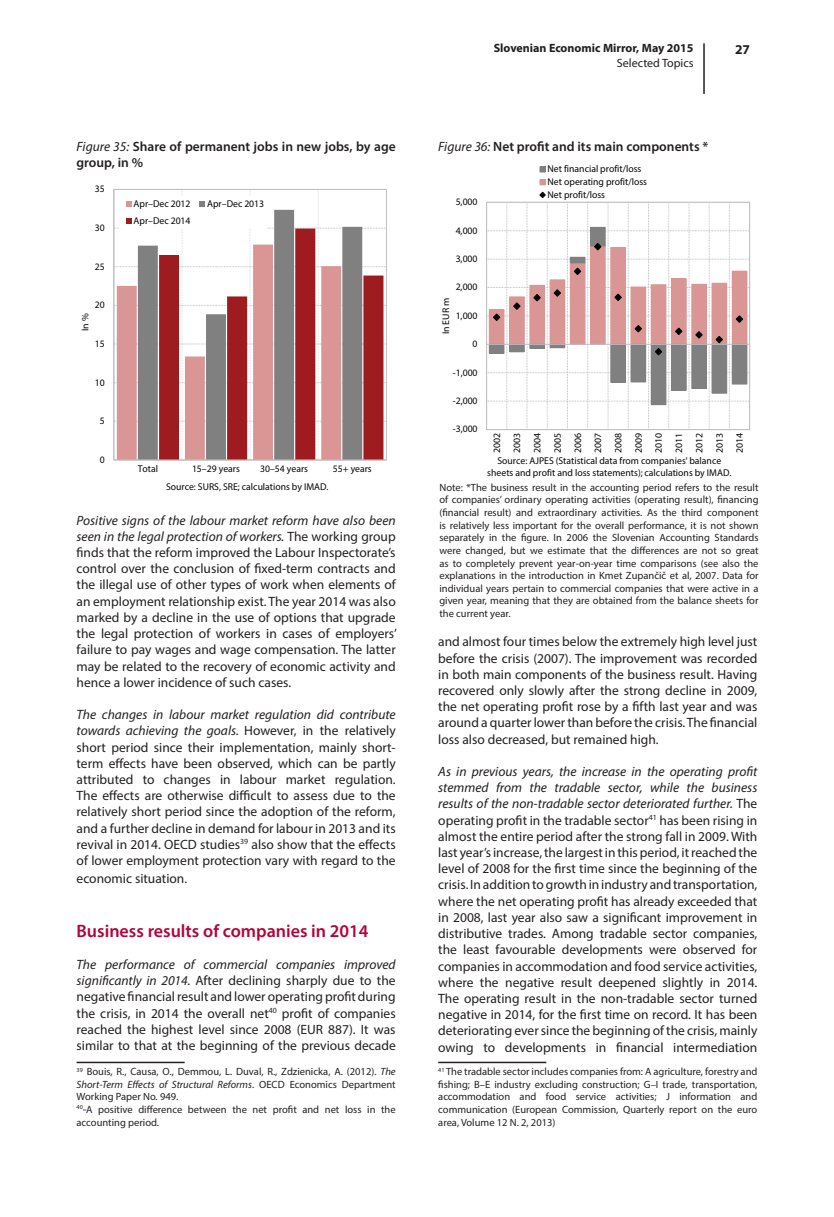
<style>
.page{position:relative;width:834px;height:1217px;background:#fff}
.page>*{position:absolute;margin:0;border:0;box-sizing:border-box;transform-origin:0 0}
.t1{font:600 18px "Myriad Pro";color:#b30437}
.t2{font:13.5px/16.2px "Myriad Pro";color:#231f20;text-align:justify}
.t3{font:600 13.5px/16.2px "Myriad Pro";color:#231f20}
.t4{font:700 13.5px "Myriad Pro";color:#231f20}
.t5{font:700 12px "Myriad Pro";color:#231f20}
.t6{font:12px "Myriad Pro";color:#231f20}
.t7{font:10.5px/12.6px "Myriad Pro";color:#231f20;text-align:justify}
.t8{font:9.9px/12.8px "Myriad Pro";color:#040503;text-align:center}
.t9{font:9.75px/20.2px "Myriad Pro";letter-spacing:-.005em;color:#040503;text-align:justify}
.s1{font-weight:400;font-style:italic}
.s2{font-style:italic}
</style>
<div class="page">
<hr style="left:703px;top:43px;width:1px;height:51px;background:#231f20">
<hr style="left:438px;top:1061px;width:108px;height:1px;background:#231f20">
<hr style="left:77px;top:1061px;width:108px;height:1px;background:#231f20">
<svg style="left:181px;top:191px;width:204px;height:267px"></svg>
<svg style="left:117px;top:246px;width:21px;height:213px;fill:#d99694"></svg>
<svg style="left:138px;top:210px;width:224px;height:249px;fill:#7f807f"></svg>
<svg style="left:159px;top:229px;width:224px;height:230px"></svg>
<hr style="left:113px;top:189px;width:1px;height:271px;background:#c0bfbf">
<hr style="left:114px;top:459px;width:272px;height:1px;background:#c0bfbf">
<div style="left:120px;top:195px;width:147px;height:34px;background:#fff"></div>
<svg style="left:126px;top:201px;width:5px;height:5px"></svg>
<svg style="left:200px;top:201px;width:5px;height:5px"></svg>
<svg style="left:114px;top:218px;width:272px;height:11px"></svg>
<svg style="left:539px;top:166px;width:6px;height:6px"></svg>
<svg style="left:539px;top:179px;width:6px;height:6px"></svg>
<svg style="left:486px;top:192px;width:264px;height:238px"></svg>
<p class="t3" style="left:77px;top:138px;width:320px"><span class="s1">Figure 35:</span> Share of permanent jobs in new jobs, by age group, in %</p>
<p class="t8" style="left:95px;top:182px;width:11px">35</p>
<p class="t8" style="left:95px;top:221px;width:11px">30</p>
<p class="t8" style="left:95px;top:260px;width:11px">25</p>
<p class="t8" style="left:95px;top:298px;width:11px">20</p>
<p class="t9" style="left:75px;top:331px;width:19px;rotate:-90deg">In %</p>
<p class="t8" style="left:95px;top:337px;width:11px">15</p>
<p class="t8" style="left:95px;top:375px;width:11px">10</p>
<p class="t8" style="left:100px;top:414px;width:6px">5</p>
<p class="t8" style="left:100px;top:453px;width:6px">0</p>
<p class="t8" style="left:133px;top:197px;width:58px">Apr–Dec 2012</p>
<p class="t8" style="left:207px;top:197px;width:58px">Apr–Dec 2013</p>
<p class="t8" style="left:133px;top:214px;width:58px">Apr–Dec 2014</p>
<p class="t8" style="left:138px;top:462px;width:22px">Total</p>
<p class="t8" style="left:192px;top:462px;width:49px">15–29 years</p>
<p class="t8" style="left:260px;top:462px;width:49px">30–54 years</p>
<p class="t8" style="left:333px;top:462px;width:40px">55+ years</p>
<p class="t8" style="left:166px;top:480px;width:164px">Source: SURS, SRE; calculations by IMAD.</p>
<p class="t2" style="left:77px;top:511px;width:322px"><span class="s2">Positive signs of the labour market reform have also been seen in the legal protection of workers.</span> The working group finds that the reform improved the Labour Inspectorate’s control over the conclusion of fixed-term contracts and the illegal use of other types of work when elements of an employment relationship exist. The year 2014 was also marked by a decline in the use of options that upgrade the legal protection of workers in cases of employers’ failure to pay wages and wage compensation. The latter may be related to the recovery of economic activity and hence a lower incidence of such cases.</p>
<p class="t2" style="left:77px;top:706px;width:320px"><span class="s2">The changes in labour market regulation did contribute towards achieving the goals.</span> However, in the relatively short period since their implementation, mainly short&shy;term effects have been observed, which can be partly attributed to changes in labour market regulation.<br>The effects are otherwise difficult to assess due to the relatively short period since the adoption of the reform, and a further decline in demand for labour in 2013 and its revival in 2014. OECD studies<sup>39</sup> also show that the effects of lower employment protection vary with regard to the</p>
<p class="t2" style="left:77px;top:870px;width:112px">economic situation.</p>
<h1 class="t1" style="left:77px;top:918px;width:293px">Business results of companies in 2014</h1>
<p class="t2" style="left:77px;top:955px;width:320px"><span class="s2">The performance of commercial companies improved significantly in 2014.</span> After declining sharply due to the negative financial result and lower operating profit during the crisis, in 2014 the overall net<sup>40</sup> profit of companies reached the highest level since 2008 (EUR 887). It was similar to that at the beginning of the previous decade</p>
<p class="t7" style="left:77px;top:1064px;width:320px;text-align:left"><sup>39</sup> Bouis, R., Causa, O., Demmou, L. Duval, R., Zdzienicka, A. (2012). <span class="s2">The Short-Term Effects of Structural Reforms</span>. OECD Economics Department Working Paper No. 949.<br><sup>40</sup> A positive difference between the net profit and net loss in the accounting period.</p>
<p class="t5" style="left:493px;top:41px;width:201px">Slovenian Economic Mirror, May 2015</p>
<p class="t4" style="left:735px;top:40px;width:16px">27</p>
<p class="t6" style="left:617px;top:55px;width:78px">Selected Topics</p>
<p class="t3" style="left:438px;top:138px;width:271px"><span class="s1">Figure 36:</span> Net profit and its main components *</p>
<p class="t8" style="left:455px;top:195px;width:23px">5,000</p>
<p class="t8" style="left:455px;top:224px;width:23px">4,000</p>
<p class="t8" style="left:455px;top:252px;width:23px">3,000</p>
<p class="t8" style="left:455px;top:280px;width:23px">2,000</p>
<p class="t9" style="left:435px;top:334px;width:38px;rotate:-90deg">In EUR m</p>
<p class="t8" style="left:455px;top:309px;width:23px">1,000</p>
<p class="t8" style="left:472px;top:337px;width:6px">0</p>
<p class="t8" style="left:452px;top:366px;width:26px">-1,000</p>
<p class="t8" style="left:452px;top:394px;width:26px">-2,000</p>
<p class="t8" style="left:452px;top:422px;width:26px">-3,000</p>
<p class="t8" style="left:547px;top:162px;width:101px;text-align:left">Net financial profit/loss<br>Net operating profit/loss<br>Net profit/loss</p>
<p class="t9" style="left:486px;top:452px;width:22px;rotate:-90deg">2002<br>2003<br>2004<br>2005<br>2006<br>2007<br>2008<br>2009<br>2010<br>2011<br>2012<br>2013<br>2014</p>
<p class="t8" style="left:487px;top:454px;width:246px;line-height:12px">Source: AJPES (Statistical data from companies' balance sheets and profit and loss statements); calculations by IMAD.</p>
<p class="t7" style="left:439px;top:480px;width:320px">Note: *The business result in the accounting period refers to the result of companies’ ordinary operating activities (operating result), financing (financial result) and extraordinary activities. As the third component is relatively less important for the overall performance, it is not shown separately in the figure. In 2006 the Slovenian Accounting Standards were changed, but we estimate that the differences are not so great as to completely prevent year-on-year time comparisons (see also the explanations in the introduction in Kmet Zupančič et al, 2007. Data for individual years pertain to commercial companies that were active in a given year, meaning that they are obtained from the balance sheets for the current year.</p>
<p class="t2" style="left:438px;top:633px;width:320px">and almost four times below the extremely high level just before the crisis (2007). The improvement was recorded in both main components of the business result. Having recovered only slowly after the strong decline in 2009, the net operating profit rose by a fifth last year and was around a quarter lower than before the crisis. The financial loss also decreased, but remained high.</p>
<p class="t2" style="left:438px;top:763px;width:320px"><span class="s2">As in previous years, the increase in the operating profit stemmed from the tradable sector, while the business results of the non-tradable sector deteriorated further.</span> The operating profit in the tradable sector<sup>41</sup> has been rising in almost the entire period after the strong fall in 2009. With last year’s increase, the largest in this period, it reached the level of 2008 for the first time since the beginning of the crisis. In addition to growth in industry and transportation, where the net operating profit has already exceeded that in 2008, last year also saw a significant improvement in distributive trades. Among tradable sector companies, the least favourable developments were observed for companies in accommodation and food service activities, where the negative result deepened slightly in 2014.<br>The operating result in the non-tradable sector turned negative in 2014, for the first time on record. It has been deteriorating ever since the beginning of the crisis, mainly owing to developments in financial intermediation</p>
<p class="t7" style="left:438px;top:1064px;width:320px"><sup>41</sup> The tradable sector includes companies from: A agriculture, forestry and fishing; B–E industry excluding construction; G–I trade, transportation, accommodation and food service activities; J information and communication (European Commission, Quarterly report on the euro area, Volume 12 N. 2, 2013)</p>
</div>
